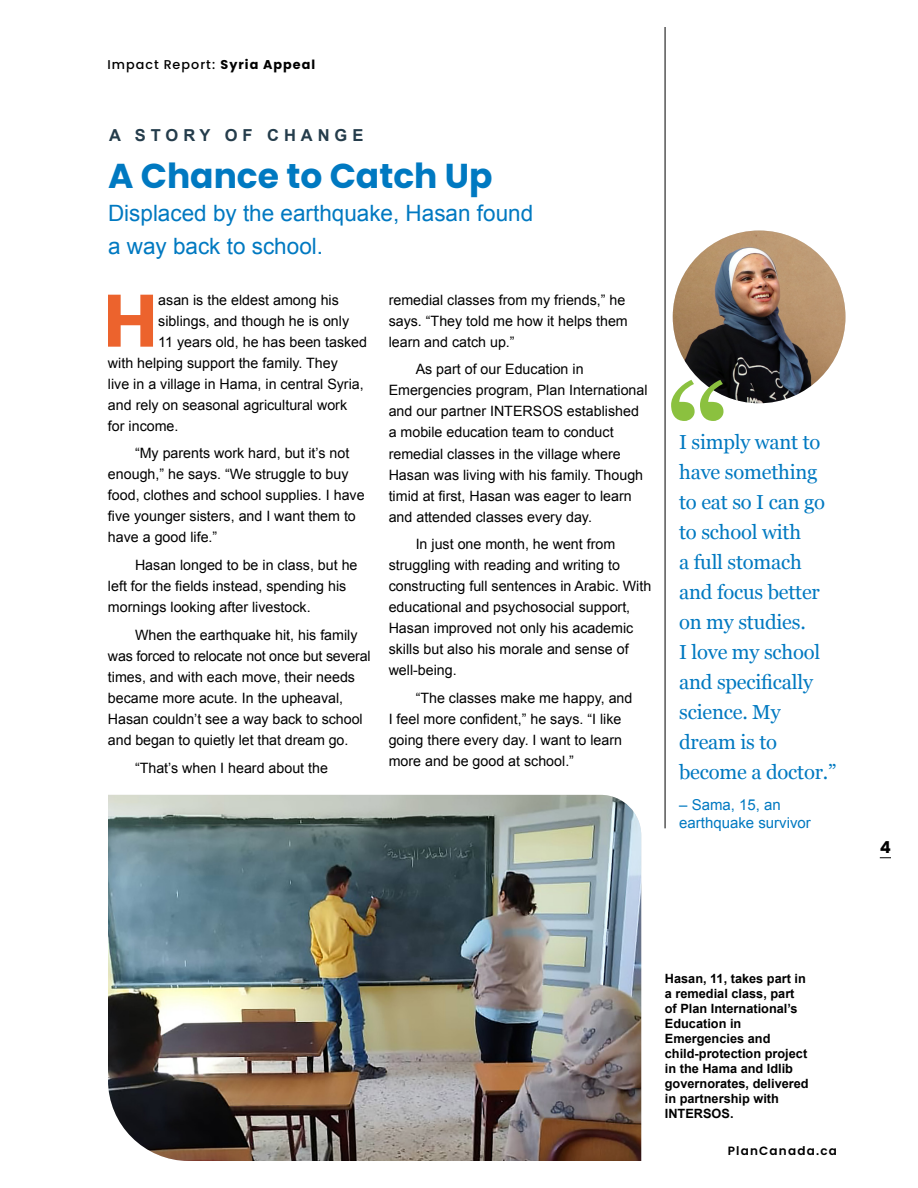
<style>
.page{position:relative;width:918px;height:1188px;background:#fff}
.page>*{position:absolute;margin:0;border:0;box-sizing:border-box;transform-origin:0 0}
.t1{font:700 120px "Georgia";color:#8bc13f}
.t2{font:700 74.1px "Poppins";color:#ec632d}
.t3{font:700 34.5px "Poppins";color:#0079c1}
.t4{font:22.5px/33px "Arial";color:#0079c1}
.t5{font:20.25px/30px "Georgia";letter-spacing:-.01em;color:#0079c1}
.t6{font:700 16.5px "Arial";letter-spacing:.3em;color:#243c4b}
.t7{font:700 16.5px "Poppins";color:#000}
.t8{font:15px/18px "Arial";color:#0079c1}
.t9{font:14.25px/21px "Arial";color:#000}
.t10{font:700 12.75px/15px "Arial";color:#000}
.t11{font:500 12.75px "Poppins";letter-spacing:.08em;color:#000}
.t12{font:600 12px "Poppins";letter-spacing:.1em;color:#000}
.s1{font-weight:700}
</style>
<div class="page">
<img style="left:673px;top:231px;width:172px;height:172px;border-radius:86px">
<hr style="left:665px;top:27px;width:1px;height:801px;background:#000">
<img style="left:108px;top:795px;width:533px;height:366px">
<p class="t11" style="left:108px;top:57px;width:209px">Impact Report: <span class="s1">Syria Appeal</span></p>
<p class="t6" style="left:109px;top:124px;width:256px">A STORY OF CHANGE</p>
<h3 class="t3" style="left:108px;top:156px;width:386px">A Chance to Catch Up</h3>
<h3 class="t4" style="left:108px;top:197px;width:427px">Displaced by the earthquake, Hasan found a way back to school.</h3>
<h2 class="t2" style="left:103px;top:278px;width:56px">H</h2>
<p class="t9" style="left:158px;top:289px;width:182px">asan is the eldest among his</p>
<p class="t9" style="left:158px;top:310px;width:192px">siblings, and though he is only</p>
<p class="t9" style="left:158px;top:331px;width:210px">11 years old, he has been tasked</p>
<p class="t9" style="left:108px;top:352px;width:231px">with helping support the family. They</p>
<p class="t9" style="left:108px;top:373px;width:257px">live in a village in Hama, in central Syria,</p>
<p class="t9" style="left:108px;top:394px;width:241px">and rely on seasonal agricultural work</p>
<p class="t9" style="left:108px;top:415px;width:72px">for income.</p>
<p class="t9" style="left:108px;top:443px;width:258px;text-indent:27px">“My parents work hard, but it’s not enough,” he says. “We struggle to buy food, clothes and school supplies. I have five younger sisters, and I want them to have a good life.”</p>
<p class="t9" style="left:108px;top:555px;width:251px;text-indent:27px">Hasan longed to be in class, but he left for the fields instead, spending his mornings looking after livestock.</p>
<p class="t9" style="left:108px;top:625px;width:264px;text-indent:27px">When the earthquake hit, his family was forced to relocate not once but several times, and with each move, their needs became more acute. In the upheaval, Hasan couldn’t see a way back to school and began to quietly let that dream go.</p>
<p class="t9" style="left:135px;top:757px;width:195px">“That’s when I heard about the</p>
<p class="t9" style="left:389px;top:289px;width:241px">remedial classes from my friends,” he says. “They told me how it helps them learn and catch up.”</p>
<p class="t9" style="left:389px;top:359px;width:260px;text-indent:27px">As part of our Education in Emergencies program, Plan International and our partner INTERSOS established a mobile education team to conduct remedial classes in the village where Hasan was living with his family. Though timid at first, Hasan was eager to learn and attended classes every day.</p>
<p class="t9" style="left:389px;top:534px;width:264px;text-indent:27px">In just one month, he went from struggling with reading and writing to constructing full sentences in Arabic. With educational and psychosocial support, Hasan improved not only his academic skills but also his morale and sense of well-being.</p>
<p class="t9" style="left:389px;top:688px;width:245px;text-indent:27px">“The classes make me happy, and I feel more confident,” he says. “I like going there every day. I want to learn more and be good at school.”</p>
<h1 class="t1" style="left:667px;top:337px;width:64px">“</h1>
<h3 class="t5" style="left:679px;top:426px;width:159px">I simply want to have something to eat so I can go to school with<br>a full stomach and focus better on my studies.<br>I love my school and specifically science. My dream is to become a doctor.”</h3>
<p class="t8" style="left:679px;top:796px;width:133px">– Sama, 15, an earthquake survivor</p>
<p class="t7" style="left:880px;top:838px;width:13px">4</p>
<p class="t10" style="left:665px;top:971px;width:145px">Hasan, 11, takes part in a remedial class, part of Plan International’s<br>Education in<br>Emergencies and child-protection project in the Hama and Idlib governorates, delivered in partnership with<br>INTERSOS.</p>
<p class="t12" style="left:728px;top:1144px;width:111px">PlanCanada.ca</p>
</div>
